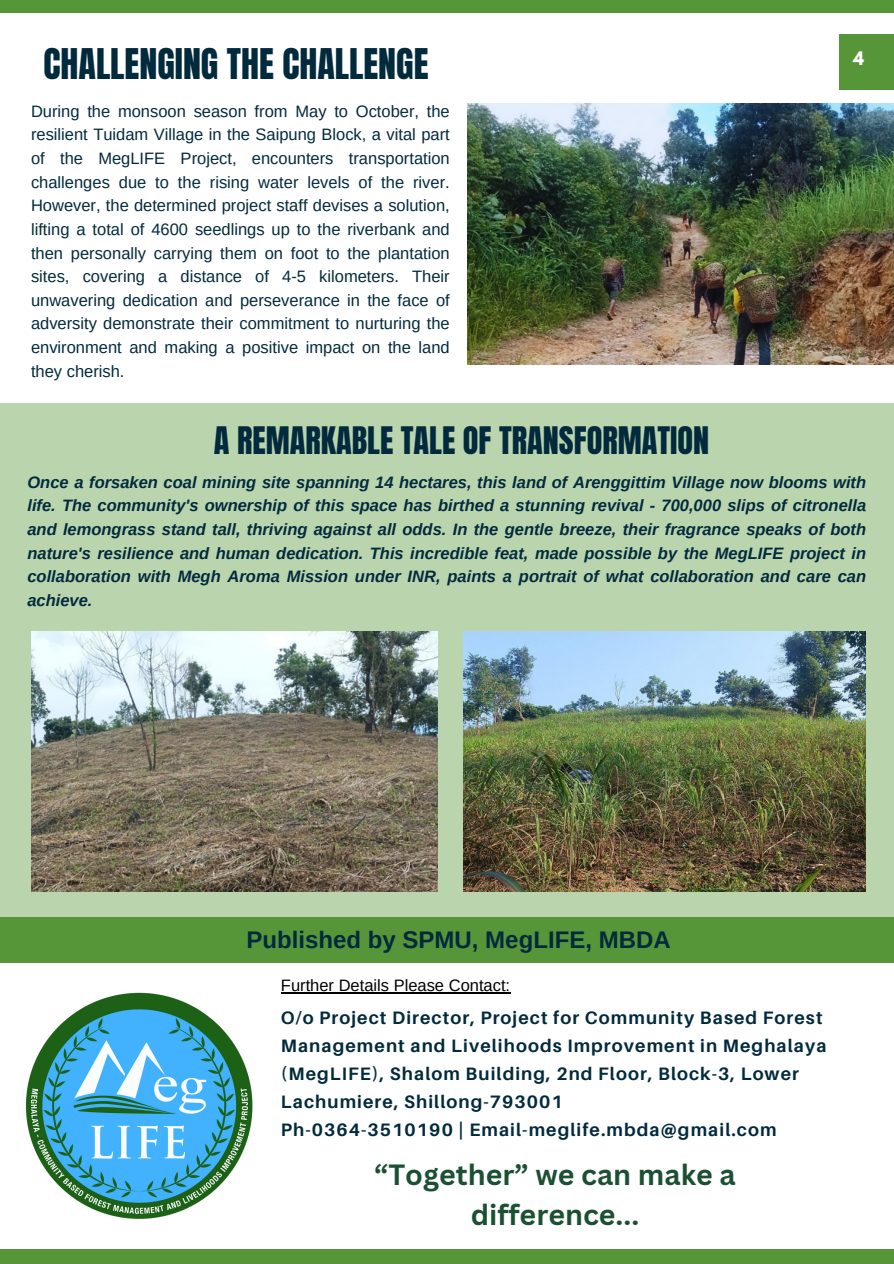
<style>
.page{position:relative;width:894px;height:1264px;background:#fff}
.page>*{position:absolute;margin:0;border:0;box-sizing:border-box;transform-origin:0 0}
.t1{font:36px "Anton";color:#022a3d}
.t2{font:32.25px "Anton";color:#022a3d}
.t3{font:700 28.5px/39.3px "Canva Sans";color:#1c5033;text-align:center}
.t4{font:700 24px "Arimo";color:#022a3d}
.t5{font:700 18px/28.2px "Aileron";letter-spacing:.06em;color:#022a3d}
.t6{font:16.5px/23.7px "Arimo";color:#022a3d;text-align:justify}
.t7{font:italic 700 16.5px/23.7px "Arimo";color:#022a3d;text-align:justify}
.t8{font:16.5px "Arimo";color:#000}
.t9{font:700 16.5px "League Spartan";color:#fff}
</style>
<div class="page">
<div style="left:0;top:0;width:893px;height:12px;background:#569639"></div>
<div style="left:0;top:1249px;width:893px;height:14px;background:#569639"></div>
<div style="left:839px;top:34px;width:54px;height:55px;background:#569639"></div>
<img style="left:467px;top:103px;width:426px;height:261px">
<div style="left:0;top:403px;width:893px;height:514px;background:#bad4ae"></div>
<img style="left:31px;top:631px;width:406px;height:260px">
<img style="left:463px;top:631px;width:402px;height:260px">
<div style="left:0;top:917px;width:893px;height:46px;background:#569639"></div>
<img style="left:25px;top:992px;width:354px;height:227px">
<hr style="left:281px;top:992px;width:229px;height:1px;background:#000">
<p class="t1" style="left:43px;top:38px;width:386px">CHALLENGING THE CHALLENGE</p>
<h4 class="t6" style="left:31px;top:99px;width:420px">During the monsoon season from May to October, the resilient Tuidam Village in the Saipung Block, a vital part of the MegLIFE Project, encounters transportation challenges due to the rising water levels of the river.<br>However, the determined project staff devises a solution, lifting a total of 4600 seedlings up to the riverbank and then personally carrying them on foot to the plantation sites, covering a distance of 4-5 kilometers. Their unwavering dedication and perseverance in the face of adversity demonstrate their commitment to nurturing the environment and making a positive impact on the land they cherish.</h4>
<h1 class="t9" style="left:852px;top:51px;width:12px">4</h1>
<h5 class="t2" style="left:214px;top:417px;width:497px">A REMARKABLE TALE OF TRANSFORMATION</h5>
<p class="t7" style="left:27px;top:470px;width:840px">Once a forsaken coal mining site spanning 14 hectares, this land of Arenggittim Village now blooms with life. The community's ownership of this space has birthed a stunning revival - 700,000 slips of citronella and lemongrass stand tall, thriving against all odds. In the gentle breeze, their fragrance speaks of both nature's resilience and human dedication. This incredible feat, made possible by the MegLIFE project in collaboration with Megh Aroma Mission under INR, paints a portrait of what collaboration and care can achieve.</p>
<p class="t4" style="left:246px;top:926px;width:425px">Published by SPMU, MegLIFE, MBDA</p>
<h3 class="t8" style="left:281px;top:976px;width:231px">Further Details Please Contact:</h3>
<p class="t5" style="left:281px;top:1003px;width:547px">O/o Project Director, Project for Community Based Forest Management and Livelihoods Improvement in Meghalaya (MegLIFE), Shalom Building, 2nd Floor, Block-3, Lower Lachumiere, Shillong-793001<br>Ph-0364-3510190 | Email-meglife.mbda@gmail.com</p>
<h5 class="t3" style="left:374px;top:1154px;width:363px">“Together” we can make a difference...</h5>
</div>
